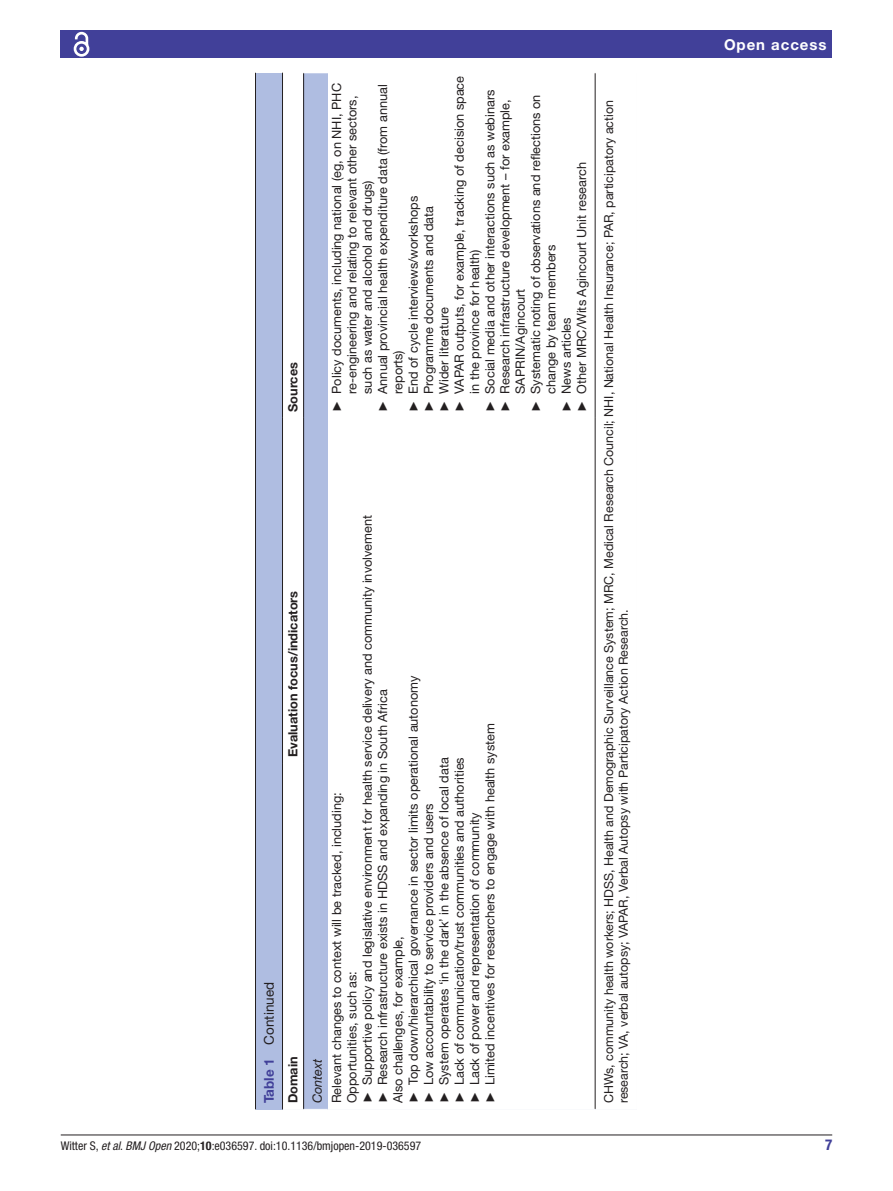
<style>
.page{position:relative;width:893px;height:1191px;background:#fff}
.page>*{position:absolute;margin:0;border:0;box-sizing:border-box;transform-origin:0 0}
.t1{font:700 15px "Helvetica Neue LT Std";letter-spacing:.065em;color:#fff}
.t2{font:700 condensed 15px "Helvetica Neue LT Std";color:#414099}
.t3{font:13.5px "Helvetica Neue LT Std";color:#231f20}
.t4{font:700 13.5px "Helvetica Neue LT Std";color:#414099}
.t5{font:12.75px/15.3px "Helvetica Neue LT Std";color:#231f20}
.t6{font:700 12.75px "Helvetica Neue LT Std";color:#231f20}
.t7{font:italic 12.75px "Helvetica Neue LT Std";color:#231f20}
.t8{font:12.45px/15px "Helvetica Neue LT Std";color:#231f20}
.t9{font:condensed 12px "Helvetica Neue LT Std";color:#231f20}
.s1{font-family:"Arial";font-size:12px}
.s2{font-style:italic}
.s3{font-weight:700}
</style>
<div class="page">
<hr style="left:61px;top:1134px;width:771px;height:1px;background:#231f20">
<div style="left:61px;top:31px;width:771px;height:27px;background:#414099"></div>
<svg style="left:73px;top:31px;width:17px;height:26px"></svg>
<div style="left:274px;top:73px;width:363px;height:1036px;background:#afbde1"></div>
<div style="left:283px;top:73px;width:354px;height:1036px;background:#fff"></div>
<div style="left:304px;top:73px;width:24px;height:1036px;background:#afbde1"></div>
<hr style="left:282px;top:763px;width:1px;height:346px;background:#231f20">
<hr style="left:303px;top:763px;width:1px;height:346px;background:#231f20">
<hr style="left:282px;top:418px;width:1px;height:345px;background:#231f20">
<hr style="left:303px;top:418px;width:1px;height:345px;background:#231f20">
<hr style="left:282px;top:73px;width:1px;height:345px;background:#231f20">
<hr style="left:303px;top:73px;width:1px;height:345px;background:#231f20">
<hr style="left:595px;top:73px;width:1px;height:345px;background:#231f20">
<hr style="left:595px;top:763px;width:1px;height:346px;background:#231f20">
<hr style="left:595px;top:418px;width:1px;height:345px;background:#231f20">
<hr style="left:627px;top:73px;width:2px;height:1030px;background:#fff">
<div style="left:256px;top:73px;width:18px;height:1036px;background:#afbde1"></div>
<hr style="left:255px;top:73px;width:1px;height:1036px;background:#231f20">
<p class="t6" style="left:285px;top:412px;width:51px;rotate:-90deg">Sources</p>
<p class="t5" style="left:451px;top:412px;width:337px;rotate:-90deg"><span class="s1">►</span> VAPAR outputs, for example, tracking of decision space</p>
<p class="t5" style="left:329px;top:412px;width:330px;rotate:-90deg"><span class="s1">►</span> Policy documents, including national (eg, on NHI, PHC</p>
<p class="t5" style="left:375px;top:412px;width:329px;rotate:-90deg"><span class="s1">►</span> Annual provincial health expenditure data (from annual</p>
<p class="t5" style="left:482px;top:412px;width:324px;rotate:-90deg"><span class="s1">►</span> Social media and other interactions such as webinars</p>
<p class="t5" style="left:497px;top:412px;width:314px;rotate:-90deg"><span class="s1">►</span> Research infrastructure development – for example,</p>
<p class="t5" style="left:528px;top:412px;width:319px;rotate:-90deg"><span class="s1">►</span> Systematic noting of observations and reflections on</p>
<p class="t5" style="left:344px;top:394px;width:300px;rotate:-90deg">re-engineering and relating to relevant other sectors,</p>
<p class="t5" style="left:574px;top:412px;width:251px;rotate:-90deg"><span class="s1">►</span> Other MRC/Wits Agincourt Unit research</p>
<p class="t5" style="left:360px;top:394px;width:215px;rotate:-90deg">such as water and alcohol and drugs)</p>
<p class="t5" style="left:405px;top:412px;width:217px;rotate:-90deg"><span class="s1">►</span> End of cycle interviews/workshops</p>
<p class="t5" style="left:421px;top:412px;width:208px;rotate:-90deg"><span class="s1">►</span> Programme documents and data</p>
<p class="t5" style="left:543px;top:394px;width:150px;rotate:-90deg">change by team members</p>
<p class="t5" style="left:467px;top:394px;width:146px;rotate:-90deg">in the province for health)</p>
<p class="t5" style="left:513px;top:394px;width:107px;rotate:-90deg">SAPRIN/Agincourt</p>
<p class="t5" style="left:436px;top:412px;width:106px;rotate:-90deg"><span class="s1">►</span> Wider literature</p>
<p class="t5" style="left:558px;top:412px;width:96px;rotate:-90deg"><span class="s1">►</span> News articles</p>
<p class="t5" style="left:390px;top:394px;width:45px;rotate:-90deg">reports)</p>
<p class="t6" style="left:285px;top:757px;width:168px;rotate:-90deg">Evaluation focus/indicators</p>
<p class="t3" style="left:261px;top:1044px;width:64px;rotate:-90deg">Continued</p>
<p class="t4" style="left:261px;top:1103px;width:47px;rotate:-90deg">Table 1</p>
<p class="t6" style="left:285px;top:1103px;width:48px;rotate:-90deg">Domain</p>
<p class="t7" style="left:309px;top:1103px;width:46px;rotate:-90deg">Context</p>
<p class="t5" style="left:329px;top:1103px;width:590px;rotate:-90deg">Relevant changes to context will be tracked, including:<br>Opportunities, such as:<br><span class="s1">►</span> Supportive policy and legislative environment for health service delivery and community involvement <span class="s1">►</span> Research infrastructure exists in HDSS and expanding in South Africa<br>Also challenges, for example,<br><span class="s1">►</span> Top down/hierarchical governance in sector limits operational autonomy<br><span class="s1">►</span> Low accountability to service providers and users<br><span class="s1">►</span> System operates ‘in the dark’ in the absence of local data<br><span class="s1">►</span> Lack of communication/trust communities and authorities<br><span class="s1">►</span> Lack of power and representation of community<br><span class="s1">►</span> Limited incentives for researchers to engage with health system</p>
<p class="t8" style="left:601px;top:1103px;width:1004px;rotate:-90deg">CHWs, community health workers; HDSS, Health and Demographic Surveillance System; MRC, Medical Research Council; NHI, National Health Insurance; PAR, participatory action research; VA, verbal autopsy; VAPAR, Verbal Autopsy with Participatory Action Research.</p>
<p class="t1" style="left:724px;top:35px;width:104px">Open access</p>
<p class="t9" style="left:61px;top:1138px;width:362px">Witter S, <span class="s2">et al</span>. <span class="s2">BMJ Open</span> 2020;<span class="s3">10</span>:e036597. doi:10.1136/bmjopen-2019-036597</p>
<p class="t2" style="left:825px;top:1135px;width:9px">7</p>
</div>
